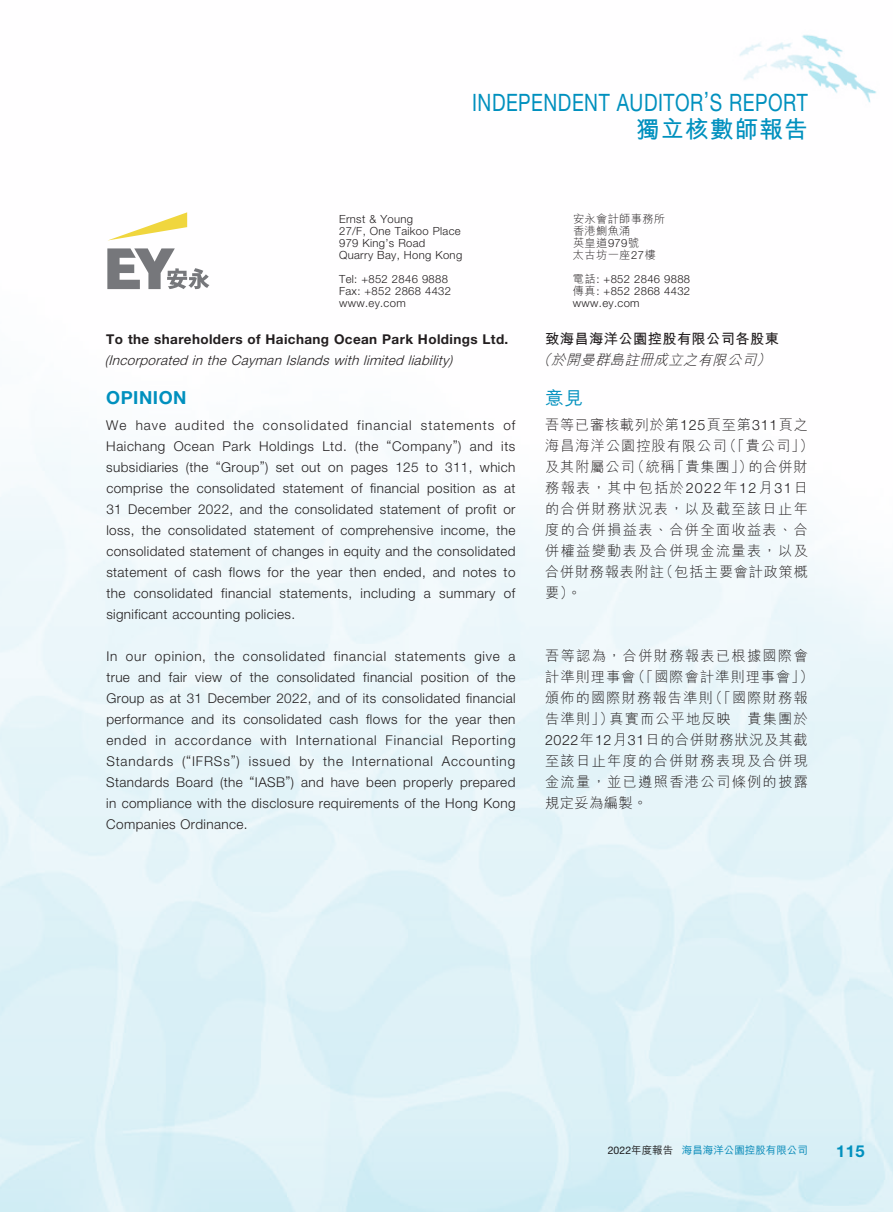
<style>
.page{position:relative;width:893px;height:1212px;background:#fff}
.page>*{position:absolute;margin:0;border:0;box-sizing:border-box;transform-origin:0 0}
.t1{font:24px "Helvetica Neue LT Std";letter-spacing:.03em;color:#0090be;scale:.8 1}
.t2{font:700 24px "M Hei HK";letter-spacing:.03em;color:#0090be}
.t3{font:500 18.75px "M Hei HK";color:#0090be}
.t4{font:700 18px "Helvetica Neue LT Std";letter-spacing:.03em;color:#0090be}
.t5{font:700 16.5px "Helvetica Neue LT Std";color:#0090be}
.t6{font:300 14.25px/21px "M Hei HK";letter-spacing:.075em;color:#231f20}
.t7{font:700 14.25px "M Hei HK";letter-spacing:.03em;color:#231f20}
.t8{font:italic 300 14.25px "M Hei HK";color:#231f20}
.t9{font:300 13.5px/21px "Helvetica Neue LT Std";letter-spacing:.03em;color:#231f20;text-align:justify}
.t10{font:italic 300 13.5px "Helvetica Neue LT Std";color:#231f20}
.t11{font:700 13.5px "Helvetica Neue LT Std";letter-spacing:.03em;color:#231f20}
.t12{font:300 11.25px/12px "Helvetica Neue LT Std";letter-spacing:.03em;color:#231f20}
.t13{font:300 11.25px/12px "M Hei HK";letter-spacing:.03em;color:#231f20}
.t14{font:500 10.5px "M Hei HK";color:#0090be}
.s1{font-family:"Helvetica Neue LT Std"}
.s2{font-family:"M Hei HK"}
.s3{font-family:"Helvetica Neue LT Std";font-weight:400;color:#231f20}
.s4{color:#231f20}
</style>
<div class="page">
<img style="left:0;top:212px;width:893px;height:1000px">
<img style="left:739px;top:35px;width:138px;height:68px">
<h1 class="t1" style="left:472px;top:88px;width:421px">INDEPENDENT AUDITOR’S REPORT</h1>
<h1 class="t2" style="left:636px;top:111px;width:174px">獨立核數師報告</h1>
<p class="t12" style="left:339px;top:213px;width:125px">Ernst &amp; Young<br>27/F, One Taikoo Place<br>979 King’s Road<br>Quarry Bay, Hong Kong</p>
<p class="t12" style="left:339px;top:273px;width:113px">Tel: +852 2846 9888<br>Fax: +852 2868 4432 www.ey.com</p>
<p class="t13" style="left:573px;top:213px;width:94px">安永會計師事務所香港鰂魚涌<br>英皇道<span class="s1">979</span>號<br>太古坊一座<span class="s1">27</span>樓</p>
<p class="t12" style="left:573px;top:273px;width:119px;text-align:justify"><span class="s2">電話</span>: +852 2846 9888<span class="s2">傳真</span>: +852 2868 4432 www.ey.com</p>
<p class="t11" style="left:106px;top:331px;width:404px">To the shareholders of Haichang Ocean Park Holdings Ltd.</p>
<p class="t10" style="left:105px;top:352px;width:349px">(Incorporated in the Cayman Islandswith limited liability)</p>
<h3 class="t4" style="left:106px;top:387px;width:82px">OPINION</h3>
<p class="t9" style="left:106px;top:414px;width:411px">We have audited the consolidated financial statements of Haichang Ocean Park Holdings Ltd. (the “Company”) and its subsidiaries (the “Group”) set out on pages 125 to 311, which comprise the consolidated statement of financial position as at 31 December 2022, and the consolidated statement of profit or loss, the consolidated statement of comprehensive income, the consolidated statement of changes in equity and the consolidated statement of cash flows for the year then ended, and notes to the consolidated financial statements, including a summary of significant accounting policies.</p>
<p class="t9" style="left:106px;top:645px;width:411px">In our opinion, the consolidated financial statements give a true and fair view of the consolidated financial position of the Group as at 31 December 2022, and of its consolidated financial performance and its consolidated cash flows for the year then ended in accordance with International Financial Reporting Standards (“IFRSs”) issued by the International Accounting Standards Board (the “IASB”) and have been properly prepared in compliance with the disclosure requirements of the Hong Kong Companies Ordinance.</p>
<p class="t7" style="left:545px;top:329px;width:235px">致海昌海洋公園控股有限公司各股東</p>
<p class="t8" style="left:537px;top:353px;width:239px">（於開曼群島註冊成立之有限公司）</p>
<h2 class="t3" style="left:545px;top:384px;width:40px">意見</h2>
<p class="t6" style="left:545px;top:414px;width:270px">吾等已審核載列於第<span class="s1">125</span>頁至第<span class="s1">311</span>頁之海昌海洋公園控股有限公司（「貴公司」）及其附屬公司（統稱「貴集團」）的合併財務報表，其中包括於<span class="s1">2022</span>年<span class="s1">12</span>月<span class="s1">31</span>日的合併財務狀況表，以及截至該日止年度的合併損益表、合併全面收益表、合併權益變動表及合併現金流量表，以及合併財務報表附註（包括主要會計政策概要）。</p>
<p class="t6" style="left:545px;top:645px;width:270px">吾等認為，合併財務報表已根據國際會計準則理事會（「國際會計準則理事會」）頒佈的國際財務報告準則（「國際財務報告準則」）真實而公平地反映　貴集團於<br><span class="s1">2022</span>年<span class="s1">12</span>月<span class="s1">31</span>日的合併財務狀況及其截至該日止年度的合併財務表現及合併現金流量，並已遵照香港公司條例的披露規定妥為編製。</p>
<p class="t14" style="left:608px;top:1142px;width:202px"><span class="s3">2022</span><span class="s4">年度報告</span> 海昌海洋公園控股有限公司</p>
<p class="t5" style="left:836px;top:1140px;width:30px">115</p>
</div>
